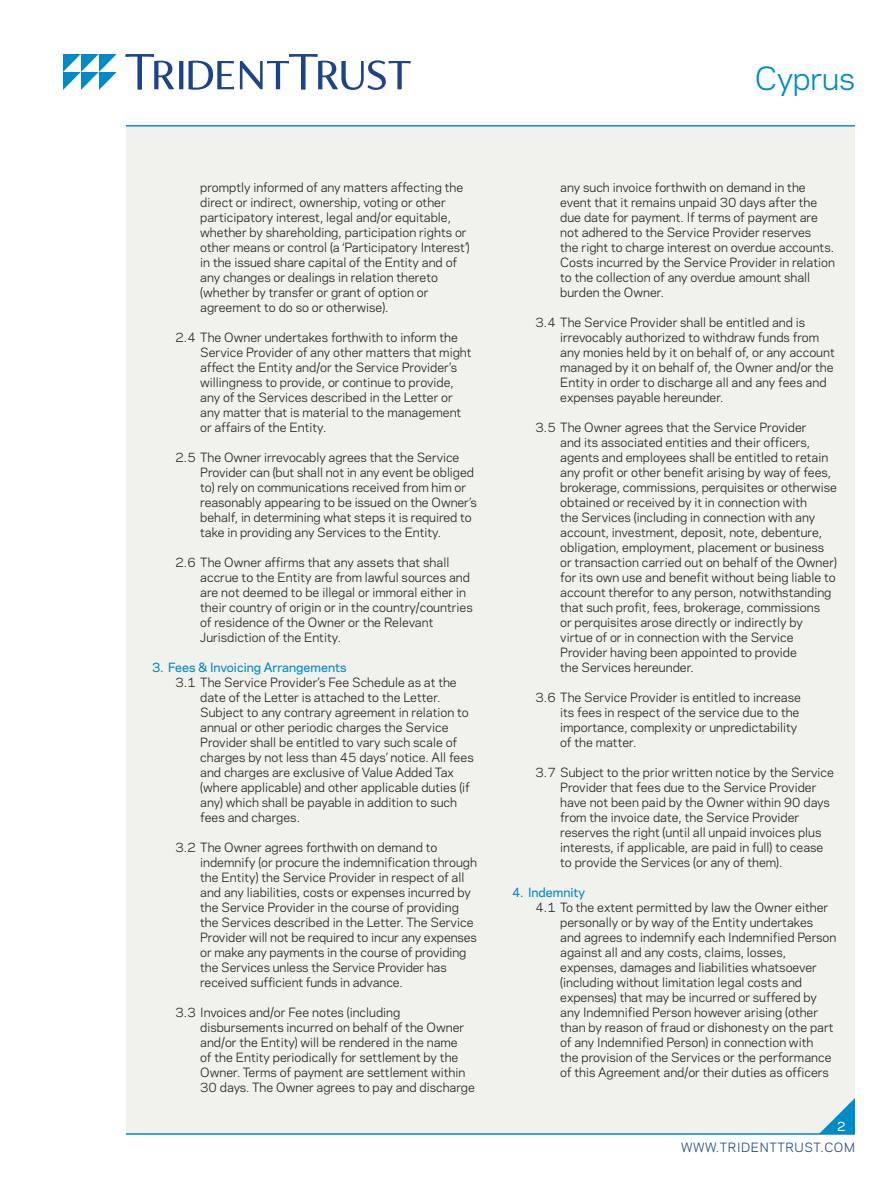
<style>
.page{position:relative;width:891px;height:1188px;background:#fff}
.page>*{position:absolute;margin:0;border:0;box-sizing:border-box;transform-origin:0 0}
.t1{font:30px "Polaris";letter-spacing:-.01em;color:#008ac8}
._1st_Paragraph{font:12px/15px "Polaris";color:#231f20}
.Head_1{font:500 12px "Polaris";color:#008ac8}
.t2{font:12px "Polaris";letter-spacing:.05em;color:#1d448b}
.t3{font:500 12px "Polaris";color:#fff}
</style>
<div class="page">
<div style="left:126px;top:127px;width:729px;height:1007px;background:#f2f2ed"></div>
<svg style="left:126px;top:54px;width:285px;height:36px"></svg>
<svg style="left:63px;top:54px;width:54px;height:36px"></svg>
<hr style="left:126px;top:126px;width:729px;height:1px;background:#008ac8">
<hr style="left:126px;top:1134px;width:729px;height:1px;background:#008ac8">
<p class="_1st_Paragraph" style="left:200px;top:179px;width:271px">promptly informed of any matters affecting the direct or indirect, ownership, voting or other participatory interest, legal and/or equitable, whether by shareholding, participation rights or other means or control (a ‘Participatory Interest’) in the issued share capital of the Entity and of any changes or dealings in relation thereto (whether by transfer or grant of option or agreement to do so or otherwise).</p>
<p class="_1st_Paragraph" style="left:200px;top:329px;width:273px;text-indent:-25px">2.4 The Owner undertakes forthwith to inform the Service Provider of any other matters that might affect the Entity and/or the Service Provider’s willingness to provide, or continue to provide, any of the Services described in the Letter or any matter that is material to the management or affairs of the Entity.</p>
<p class="_1st_Paragraph" style="left:200px;top:449px;width:278px;text-indent:-25px">2.5 The Owner irrevocably agrees that the Service Provider can (but shall not in any event be obliged to) rely on communications received from him or reasonably appearing to be issued on the Owner’s behalf, in determining what steps it is required to take in providing any Services to the Entity.</p>
<p class="_1st_Paragraph" style="left:200px;top:554px;width:274px;text-indent:-25px">2.6 The Owner affirms that any assets that shall accrue to the Entity are from lawful sources and are not deemed to be illegal or immoral either in their country of origin or in the country/countries of residence of the Owner or the Relevant Jurisdiction of the Entity.</p>
<p class="Head_1" style="left:152px;top:658px;width:196px">3. Fees &amp; Invoicing Arrangements</p>
<p class="_1st_Paragraph" style="left:200px;top:674px;width:275px;text-indent:-25px">3.1 The Service Provider’s Fee Schedule as at the date of the Letter is attached to the Letter.<br>Subject to any contrary agreement in relation to annual or other periodic charges the Service Provider shall be entitled to vary such scale of charges by not less than 45 days’ notice. All fees and charges are exclusive of Value Added Tax (where applicable) and other applicable duties (if any) which shall be payable in addition to such fees and charges.</p>
<p class="_1st_Paragraph" style="left:200px;top:839px;width:278px;text-indent:-25px">3.2 The Owner agrees forthwith on demand to indemnify (or procure the indemnification through the Entity) the Service Provider in respect of all and any liabilities, costs or expenses incurred by the Service Provider in the course of providing the Services described in the Letter. The Service Provider will not be required to incur any expenses or make any payments in the course of providing the Services unless the Service Provider has received sufficient funds in advance.</p>
<p class="_1st_Paragraph" style="left:200px;top:1004px;width:276px;text-indent:-25px">3.3 Invoices and/or Fee notes (including disbursements incurred on behalf of the Owner and/or the Entity) will be rendered in the name<br>of the Entity periodically for settlement by the Owner. Terms of payment are settlement within 30 days. The Owner agrees to pay and discharge</p>
<h1 class="t1" style="left:755px;top:56px;width:102px">Cyprus</h1>
<p class="_1st_Paragraph" style="left:560px;top:179px;width:276px">any such invoice forthwith on demand in the event that it remains unpaid 30 days after the due date for payment. If terms of payment are not adhered to the Service Provider reserves<br>the right to charge interest on overdue accounts.<br>Costs incurred by the Service Provider in relation to the collection of any overdue amount shall burden the Owner.</p>
<p class="_1st_Paragraph" style="left:560px;top:314px;width:276px;text-indent:-25px">3.4 The Service Provider shall be entitled and is irrevocably authorized to withdraw funds from any monies held by it on behalf of, or any account managed by it on behalf of, the Owner and/or the Entity in order to discharge all and any fees and expenses payable hereunder.</p>
<p class="_1st_Paragraph" style="left:560px;top:419px;width:278px;text-indent:-25px">3.5 The Owner agrees that the Service Provider<br>and its associated entities and their officers, agents and employees shall be entitled to retain any profit or other benefit arising by way of fees, brokerage, commissions, perquisites or otherwise obtained or received by it in connection with<br>the Services (including in connection with any account, investment, deposit, note, debenture, obligation, employment, placement or business or transaction carried out on behalf of the Owner) for its own use and benefit without being liable to account therefor to any person, notwithstanding that such profit, fees, brokerage, commissions<br>or perquisites arose directly or indirectly by virtue of or in connection with the Service Provider having been appointed to provide<br>the Services hereunder.</p>
<p class="_1st_Paragraph" style="left:560px;top:689px;width:242px;text-indent:-25px">3.6 The Service Provider is entitled to increase its fees in respect of the service due to the importance, complexity or unpredictability of the matter.</p>
<p class="_1st_Paragraph" style="left:560px;top:764px;width:275px;text-indent:-25px">3.7 Subject to the prior written notice by the Service Provider that fees due to the Service Provider have not been paid by the Owner within 90 days from the invoice date, the Service Provider reserves the right (until all unpaid invoices plus interests, if applicable, are paid in full) to cease to provide the Services (or any of them).</p>
<p class="Head_1" style="left:512px;top:883px;width:75px">4. Indemnity</p>
<p class="_1st_Paragraph" style="left:560px;top:899px;width:278px;text-indent:-25px">4.1 To the extent permitted by law the Owner either personally or by way of the Entity undertakes and agrees to indemnify each Indemnified Person against all and any costs, claims, losses, expenses, damages and liabilities whatsoever (including without limitation legal costs and expenses) that may be incurred or suffered by any Indemnified Person however arising (other than by reason of fraud or dishonesty on the part of any Indemnified Person) in connection with<br>the provision of the Services or the performance of this Agreement and/or their duties as officers</p>
<p class="t3" style="left:837px;top:1117px;width:10px">2</p>
<p class="t2" style="left:681px;top:1138px;width:175px">WWW.TRIDENTTRUST.COM</p>
</div>
